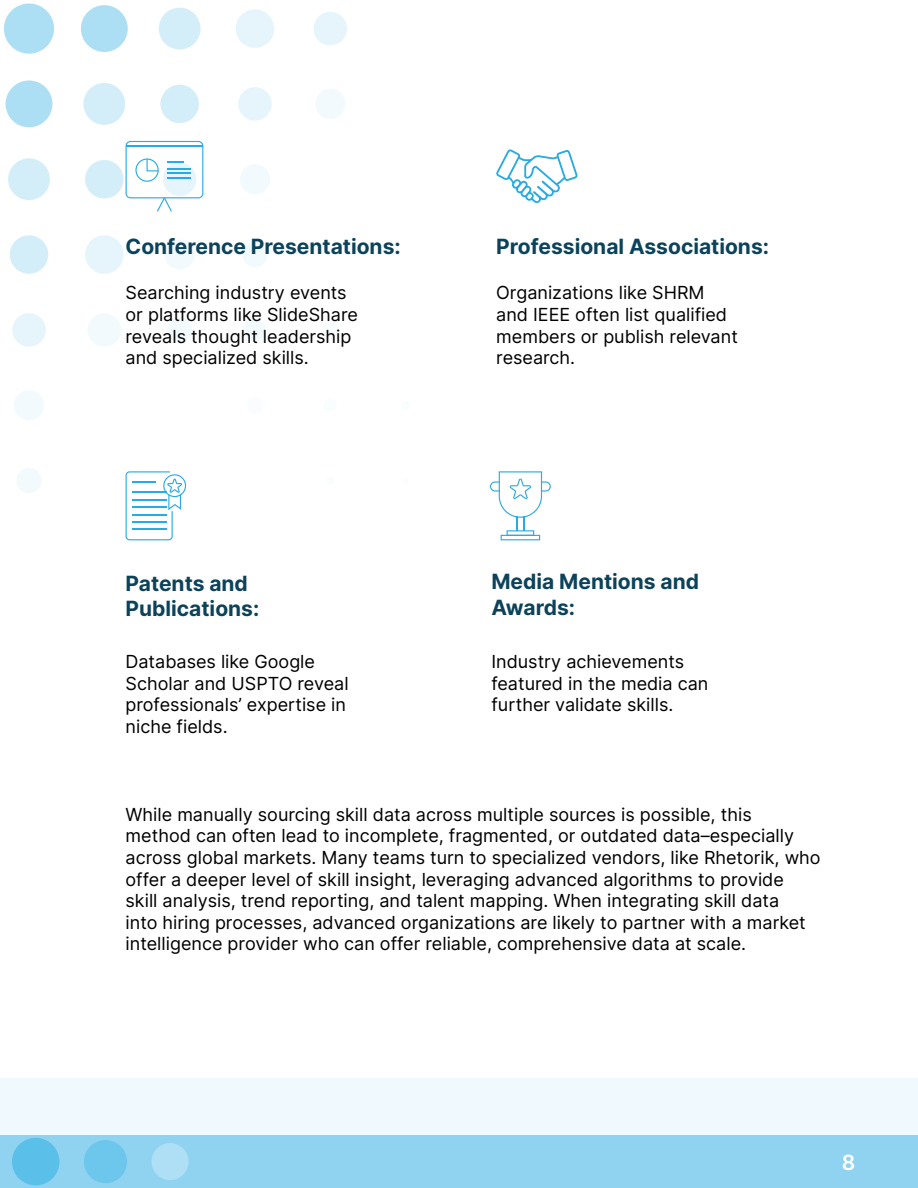
<style>
.page{position:relative;width:918px;height:1188px;background:#fff}
.page>*{position:absolute;margin:0;border:0;box-sizing:border-box;transform-origin:0 0}
.t1{font:700 21px/25.2px "Inter";color:#0c435a}
.t2{font:600 21px "Inter";color:#fff}
.t3{font:18px/21.6px "Inter";color:#000}
</style>
<div class="page">
<div style="left:0;top:1135px;width:918px;height:53px;background:#8fd3f0"></div>
<div style="left:12px;top:1138px;width:47px;height:47px;background:#5abfe9;border-radius:50%"></div>
<div style="left:84px;top:1140px;width:43px;height:43px;background:#6dc6eb;border-radius:50%"></div>
<div style="left:151px;top:1143px;width:38px;height:37px;background:#aedff4;border-radius:50%"></div>
<div style="left:0;top:1078px;width:918px;height:57px;background:#f0f9fd"></div>
<div style="left:4px;top:3px;width:50px;height:51px;background:#addff4;border-radius:25px"></div>
<div style="left:6px;top:80px;width:46px;height:47px;background:#addff4;border-radius:23px"></div>
<div style="left:8px;top:158px;width:42px;height:42px;background:#d4eef9;border-radius:50%"></div>
<div style="left:10px;top:235px;width:38px;height:39px;background:#d4eef9;border-radius:19px"></div>
<div style="left:12px;top:313px;width:34px;height:34px;background:#e5f5fb;border-radius:17px"></div>
<div style="left:14px;top:390px;width:30px;height:30px;background:#f2fafd;border-radius:50%"></div>
<div style="left:16px;top:468px;width:26px;height:25px;background:#f2fafd;border-radius:13px"></div>
<div style="left:83px;top:83px;width:42px;height:42px;background:#d4eef9;border-radius:50%"></div>
<div style="left:85px;top:160px;width:39px;height:38px;background:#d4eef9;border-radius:19px"></div>
<div style="left:85px;top:235px;width:39px;height:39px;background:#e5f5fb;border-radius:19px"></div>
<div style="left:88px;top:313px;width:33px;height:34px;background:#f2fafd;border-radius:50%"></div>
<div style="left:160px;top:85px;width:39px;height:38px;background:#d4eef9;border-radius:19px"></div>
<div style="left:240px;top:164px;width:30px;height:30px;background:#f2fafd;border-radius:15px"></div>
<div style="left:165px;top:239px;width:30px;height:31px;background:#f2fafd;border-radius:15px"></div>
<div style="left:242px;top:242px;width:26px;height:25px;background:#f2fafd;border-radius:50%"></div>
<div style="left:167px;top:317px;width:25px;height:25px;background:#f2fafd;border-radius:50%"></div>
<div style="left:238px;top:87px;width:34px;height:34px;background:#e5f5fb;border-radius:50%"></div>
<div style="left:244px;top:319px;width:22px;height:22px;background:#f2fafd;border-radius:11px"></div>
<div style="left:247px;top:397px;width:16px;height:17px;background:#f9fdfe;border-radius:8px"></div>
<div style="left:315px;top:89px;width:30px;height:30px;background:#f2fafd;border-radius:50%"></div>
<div style="left:322px;top:322px;width:17px;height:16px;background:#f9fdfe;border-radius:8px"></div>
<div style="left:324px;top:399px;width:13px;height:13px;background:#f9fdfe;border-radius:7px"></div>
<div style="left:326px;top:476px;width:8px;height:9px;background:#f9fdfe;border-radius:50%"></div>
<div style="left:401px;top:401px;width:9px;height:8px;background:#f9fdfe;border-radius:4px"></div>
<div style="left:81px;top:5px;width:47px;height:47px;background:#addff4;border-radius:50%"></div>
<div style="left:159px;top:8px;width:42px;height:42px;background:#d4eef9;border-radius:21px"></div>
<div style="left:236px;top:9px;width:38px;height:39px;background:#e5f5fb;border-radius:19px"></div>
<div style="left:314px;top:12px;width:33px;height:33px;background:#e5f5fb;border-radius:50%"></div>
<svg style="left:126px;top:141px;width:77px;height:71px"></svg>
<svg style="left:126px;top:471px;width:60px;height:69px"></svg>
<svg style="left:490px;top:471px;width:61px;height:69px"></svg>
<svg style="left:496px;top:149px;width:82px;height:54px"></svg>
<p class="t1" style="left:126px;top:233px;width:277px">Conference Presentations:</p>
<p class="t3" style="left:126px;top:282px;width:234px">Searching industry events or platforms like SlideShare reveals thought leadership and specialized skills.</p>
<p class="t1" style="left:496px;top:233px;width:274px">Professional Associations:</p>
<p class="t3" style="left:496px;top:282px;width:243px">Organizations like SHRM and IEEE often list qualified members or publish relevant research.</p>
<p class="t1" style="left:126px;top:570px;width:135px">Patents and<br>Publications:</p>
<p class="t1" style="left:491px;top:568px;width:209px">Media Mentions and<br>Awards:</p>
<p class="t3" style="left:126px;top:650px;width:225px">Databases like Google<br>Scholar and USPTO reveal professionals’ expertise in niche fields.</p>
<p class="t3" style="left:491px;top:650px;width:219px">Industry achievements featured in the media can further validate skills.</p>
<p class="t3" style="left:126px;top:803px;width:697px">While manually sourcing skill data across multiple sources is possible, this method can often lead to incomplete, fragmented, or outdated data–especially across global markets. Many teams turn to specialized vendors, like Rhetorik, who offer a deeper level of skill insight, leveraging advanced algorithms to provide<br>skill analysis, trend reporting, and talent mapping. When integrating skill data<br>into hiring processes, advanced organizations are likely to partner with a market intelligence provider who can offer reliable, comprehensive data at scale.</p>
<p class="t2" style="left:842px;top:1147px;width:15px">8</p>
</div>
